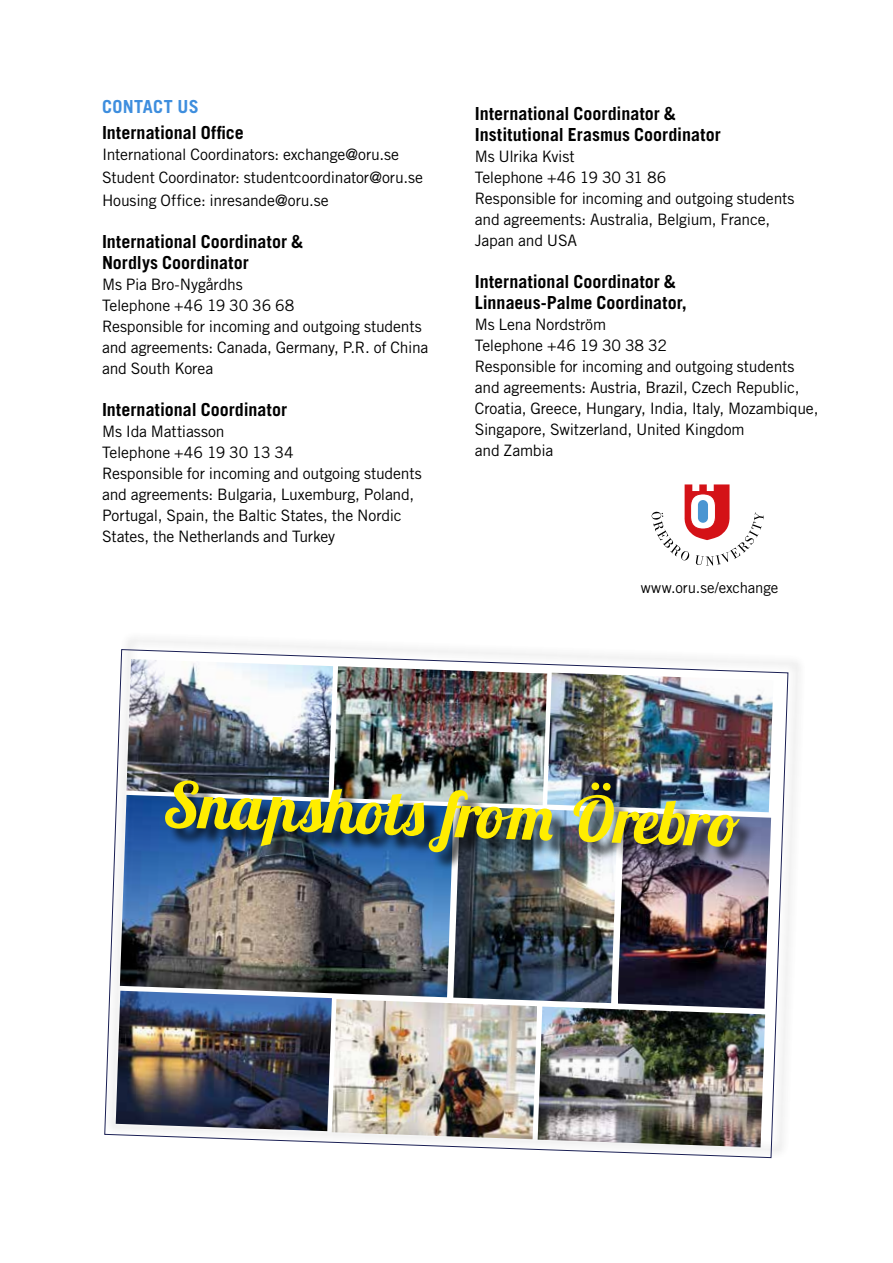
<style>
.page{position:relative;width:893px;height:1263px;background:#fff}
.page>*{position:absolute;margin:0;border:0;box-sizing:border-box;transform-origin:0 0}
.t1{font:italic 700 63px "Lobster Two";color:#ffed00}
.t2{font:700 18px/21px "Trade Gothic LT Std";color:#000}
.t3{font:700 18px "Trade Gothic LT Std";letter-spacing:.02em;color:#3e8ede}
.t4{font:15.75px/21px "Trade Gothic LT Std";letter-spacing:-.01em;color:#000}
.t5{font:15px "Trade Gothic LT Std";letter-spacing:-.01em;color:#000}
</style>
<div class="page">
<svg style="left:652px;top:484px;width:112px;height:82px"></svg>
<img style="left:104px;top:649px;width:685px;height:509px">
<img style="left:333px;top:666px;width:214px;height:117px">
<img style="left:538px;top:1006px;width:227px;height:141px">
<img style="left:453px;top:870px;width:165px;height:133px">
<img style="left:547px;top:673px;width:226px;height:139px">
<img style="left:126px;top:659px;width:207px;height:136px">
<img style="left:618px;top:812px;width:153px;height:197px">
<img style="left:116px;top:991px;width:216px;height:140px">
<img style="left:120px;top:795px;width:334px;height:202px">
<div style="left:168px;top:783px;width:590px;height:87px;background:#000;opacity:.75"></div>
<p class="t3" style="left:102px;top:96px;width:98px">CONTACT US</p>
<p class="t2" style="left:102px;top:121px;width:143px">International Office</p>
<p class="t4" style="left:102px;top:142px;width:322px;line-height:23.1px">International Coordinators: exchange@oru.se<br>Student Coordinator: studentcoordinator@oru.se<br>Housing Office: inresande@oru.se</p>
<p class="t2" style="left:102px;top:231px;width:203px">International Coordinator &amp;<br>Nordlys Coordinator</p>
<p class="t4" style="left:102px;top:274px;width:328px">Ms Pia Bro-Nygårdhs<br>Telephone +46 19 30 36 68<br>Responsible for incoming and outgoing students and agreements: Canada, Germany, P.R. of China and South Korea</p>
<p class="t2" style="left:102px;top:399px;width:187px">International Coordinator</p>
<p class="t4" style="left:102px;top:421px;width:321px">Ms Ida Mattiasson<br>Telephone +46 19 30 13 34<br>Responsible for incoming and outgoing students and agreements: Bulgaria, Luxemburg, Poland, Portugal, Spain, the Baltic States, the Nordic States, the Netherlands and Turkey</p>
<p class="t2" style="left:475px;top:102px;width:247px">International Coordinator &amp;<br>Institutional Erasmus Coordinator</p>
<p class="t4" style="left:475px;top:145px;width:321px">Ms Ulrika Kvist<br>Telephone +46 19 30 31 86<br>Responsible for incoming and outgoing students and agreements: Australia, Belgium, France,<br>Japan and USA</p>
<p class="t2" style="left:475px;top:270px;width:214px">International Coordinator &amp;<br>Linnaeus-Palme Coordinator,</p>
<p class="t4" style="left:475px;top:313px;width:345px">Ms Lena Nordström<br>Telephone +46 19 30 38 32<br>Responsible for incoming and outgoing students and agreements: Austria, Brazil, Czech Republic, Croatia, Greece, Hungary, India, Italy, Mozambique, Singapore, Switzerland, United Kingdom<br>and Zambia</p>
<p class="t5" style="left:641px;top:579px;width:139px">www.oru.se/exchange</p>
<h1 class="t1" style="left:167px;top:764px;width:575px;rotate:2deg">Snapshots from Örebro</h1>
</div>
